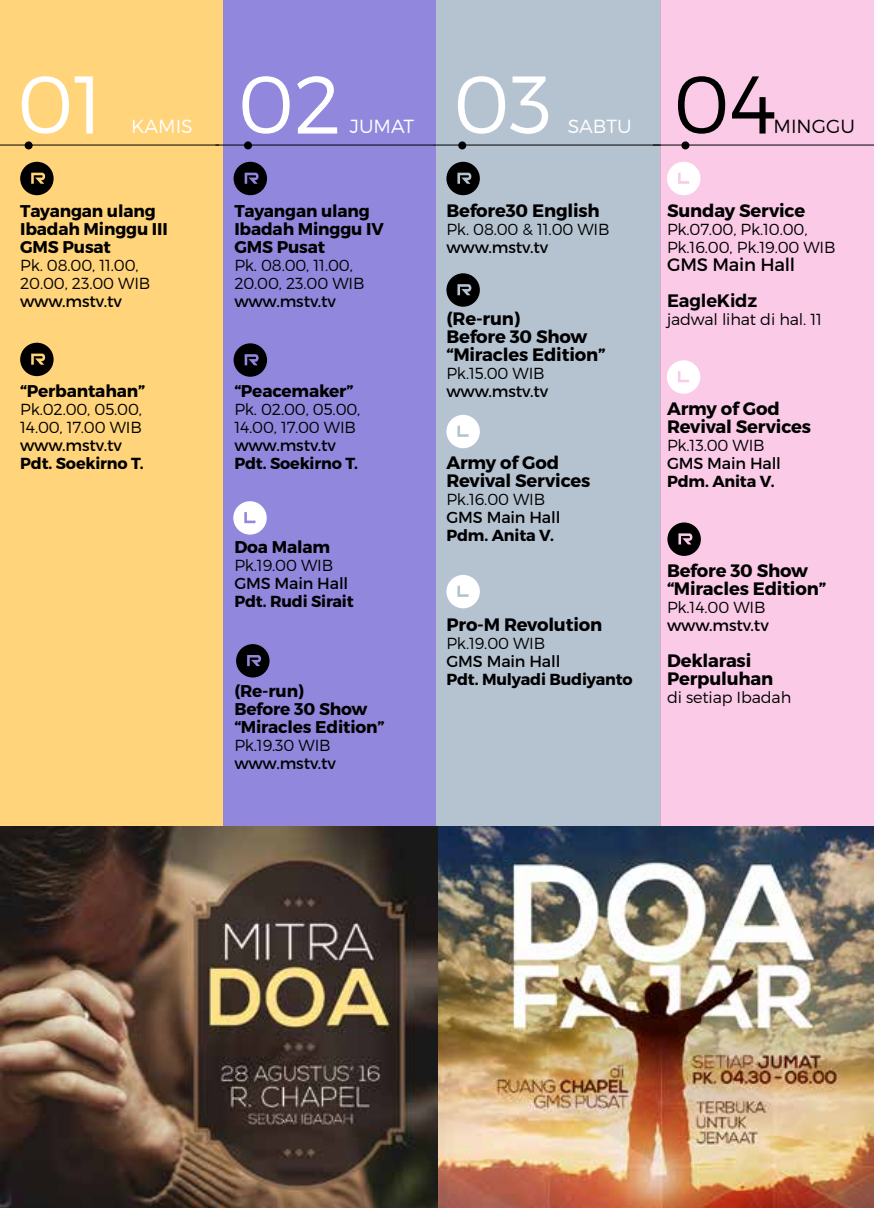
<style>
.page{position:relative;width:874px;height:1208px;background:#fff}
.page>*{position:absolute;margin:0;border:0;box-sizing:border-box;transform-origin:0 0}
.t1{font:300 81.6px "Montserrat";color:#fff}
.t2{font:300 81.6px "Montserrat";color:#000}
.t3{font:300 19px "Montserrat";color:#fff}
.t4{font:300 19px "Montserrat";color:#000}
.t5{font:700 18px/18px "Montserrat";letter-spacing:-.01em;color:#000}
.t6{font:18px "Montserrat";letter-spacing:-.01em;color:#000}
.t7{font:600 18px "Montserrat";letter-spacing:-.01em;color:#000}
.t8{font:700 17px/18px "Montserrat";letter-spacing:-.01em;color:#000}
.t9{font:300 16px/18px "Montserrat";letter-spacing:-.01em;color:#000}
.t10{font:16px "Montserrat";letter-spacing:-.01em;color:#000}
.t11{font:700 16px "Montserrat";letter-spacing:-.01em;color:#000}
</style>
<div class="page">
<div style="left:218px;top:0;width:219px;height:826px;background:#9187dc"></div>
<div style="left:436px;top:0;width:224px;height:826px;background:#b5c3d1"></div>
<div style="left:0;top:0;width:222px;height:827px;background:#ffd47a"></div>
<div style="left:660px;top:0;width:213px;height:826px;background:#facae6"></div>
<svg style="left:20px;top:162px;width:34px;height:33px"></svg>
<svg style="left:20px;top:343px;width:34px;height:33px"></svg>
<svg style="left:233px;top:162px;width:34px;height:33px"></svg>
<svg style="left:233px;top:343px;width:34px;height:34px"></svg>
<svg style="left:236px;top:644px;width:33px;height:33px"></svg>
<svg style="left:446px;top:415px;width:33px;height:33px"></svg>
<svg style="left:446px;top:273px;width:33px;height:34px"></svg>
<svg style="left:446px;top:162px;width:33px;height:33px"></svg>
<svg style="left:446px;top:575px;width:33px;height:33px"></svg>
<svg style="left:667px;top:162px;width:33px;height:33px"></svg>
<svg style="left:667px;top:360px;width:33px;height:34px"></svg>
<svg style="left:667px;top:522px;width:33px;height:34px"></svg>
<div style="left:25px;top:141px;width:8px;height:8px;background:#000;border-radius:50%"></div>
<hr style="left:0;top:145px;width:219px;height:1px;background:#000">
<div style="left:244px;top:141px;width:8px;height:8px;background:#000;border-radius:50%"></div>
<hr style="left:215px;top:145px;width:219px;height:1px;background:#000">
<div style="left:458px;top:141px;width:8px;height:8px;background:#000;border-radius:50%"></div>
<hr style="left:433px;top:145px;width:227px;height:1px;background:#000">
<div style="left:681px;top:141px;width:8px;height:8px;background:#000;border-radius:50%"></div>
<hr style="left:652px;top:145px;width:221px;height:1px;background:#000">
<svg style="left:233px;top:501px;width:33px;height:33px"></svg>
<img style="left:0;top:826px;width:873px;height:382px">
<h1 class="t1" style="left:17px;top:55px;width:88px">01</h1>
<p class="t3" style="left:131px;top:114px;width:63px">KAMIS</p>
<p class="t8" style="left:20px;top:202px;width:149px">Tayangan ulang<br>Ibadah Minggu III<br>GMS Pusat</p>
<p class="t9" style="left:20px;top:256px;width:132px">Pk. 08.00, 11.00,<br>20.00, 23.00 WIB</p>
<p class="t10" style="left:20px;top:291px;width:103px">www.mstv.tv</p>
<p class="t8" style="left:20px;top:382px;width:126px">“Perbantahan”</p>
<p class="t9" style="left:20px;top:400px;width:123px">Pk.02.00, 05.00,<br>14.00, 17.00 WIB</p>
<p class="t10" style="left:20px;top:435px;width:103px">www.mstv.tv</p>
<p class="t11" style="left:20px;top:453px;width:125px">Pdt. Soekirno T.</p>
<h1 class="t1" style="left:238px;top:55px;width:105px">02</h1>
<p class="t3" style="left:349px;top:114px;width:66px">JUMAT</p>
<p class="t8" style="left:234px;top:202px;width:151px">Tayangan ulang<br>Ibadah Minggu IV<br>GMS Pusat</p>
<p class="t9" style="left:234px;top:256px;width:132px">Pk. 08.00, 11.00,<br>20.00, 23.00 WIB</p>
<p class="t10" style="left:234px;top:291px;width:103px">www.mstv.tv</p>
<p class="t8" style="left:234px;top:382px;width:120px">“Peacemaker”</p>
<p class="t9" style="left:234px;top:400px;width:127px">Pk. 02.00, 05.00,<br>14.00, 17.00 WIB</p>
<p class="t10" style="left:234px;top:435px;width:103px">www.mstv.tv</p>
<p class="t11" style="left:234px;top:453px;width:125px">Pdt. Soekirno T.</p>
<p class="t8" style="left:234px;top:538px;width:97px">Doa Malam</p>
<p class="t9" style="left:234px;top:556px;width:100px">Pk.19.00 WIB</p>
<p class="t10" style="left:234px;top:573px;width:115px">GMS Main Hall</p>
<p class="t11" style="left:234px;top:591px;width:121px">Pdt. Rudi Sirait</p>
<p class="t8" style="left:234px;top:682px;width:152px">(Re-run)<br>Before 30 Show “Miracles Edition”</p>
<p class="t9" style="left:234px;top:736px;width:98px">Pk.19.30 WIB</p>
<p class="t10" style="left:234px;top:753px;width:103px">www.mstv.tv</p>
<h1 class="t1" style="left:453px;top:55px;width:100px">03</h1>
<p class="t3" style="left:567px;top:114px;width:65px">SABTU</p>
<p class="t5" style="left:446px;top:202px;width:155px">Before30 English</p>
<p class="t9" style="left:446px;top:220px;width:165px">Pk. 08.00 &amp; 11.00 WIB</p>
<p class="t10" style="left:446px;top:237px;width:103px">www.mstv.tv</p>
<p class="t5" style="left:446px;top:310px;width:160px">(Re-run)<br>Before 30 Show “Miracles Edition”</p>
<p class="t9" style="left:446px;top:364px;width:100px">Pk.15.00 WIB</p>
<p class="t10" style="left:446px;top:381px;width:103px">www.mstv.tv</p>
<p class="t5" style="left:446px;top:454px;width:145px">Army of God<br>Revival Services</p>
<p class="t9" style="left:446px;top:490px;width:100px">Pk.16.00 WIB</p>
<p class="t10" style="left:446px;top:507px;width:115px">GMS Main Hall</p>
<p class="t11" style="left:446px;top:525px;width:109px">Pdm. Anita V.</p>
<p class="t5" style="left:446px;top:616px;width:157px">Pro-M Revolution</p>
<p class="t9" style="left:446px;top:634px;width:100px">Pk.19.00 WIB</p>
<p class="t10" style="left:446px;top:651px;width:115px">GMS Main Hall</p>
<p class="t11" style="left:446px;top:669px;width:188px">Pdt. Mulyadi Budiyanto</p>
<h1 class="t2" style="left:673px;top:55px;width:104px">04</h1>
<p class="t4" style="left:773px;top:114px;width:83px">MINGGU</p>
<p class="t5" style="left:666px;top:202px;width:139px">Sunday Service</p>
<p class="t9" style="left:666px;top:220px;width:170px">Pk.07.00, Pk.10.00,<br>Pk.16.00, Pk.19.00 WIB</p>
<p class="t6" style="left:666px;top:253px;width:130px">GMS Main Hall</p>
<p class="t7" style="left:666px;top:289px;width:92px">EagleKidz</p>
<p class="t9" style="left:666px;top:310px;width:156px">jadwal lihat di hal. 11</p>
<p class="t5" style="left:666px;top:400px;width:145px">Army of God<br>Revival Services</p>
<p class="t9" style="left:666px;top:436px;width:99px">Pk.13.00 WIB</p>
<p class="t10" style="left:666px;top:453px;width:115px">GMS Main Hall</p>
<p class="t11" style="left:666px;top:471px;width:109px">Pdm. Anita V.</p>
<p class="t5" style="left:666px;top:562px;width:160px">Before 30 Show “Miracles Edition”</p>
<p class="t9" style="left:666px;top:598px;width:100px">Pk.14.00 WIB</p>
<p class="t10" style="left:666px;top:615px;width:103px">www.mstv.tv</p>
<p class="t5" style="left:666px;top:652px;width:108px">Deklarasi<br>Perpuluhan</p>
<p class="t9" style="left:666px;top:688px;width:126px">di setiap Ibadah</p>
</div>
